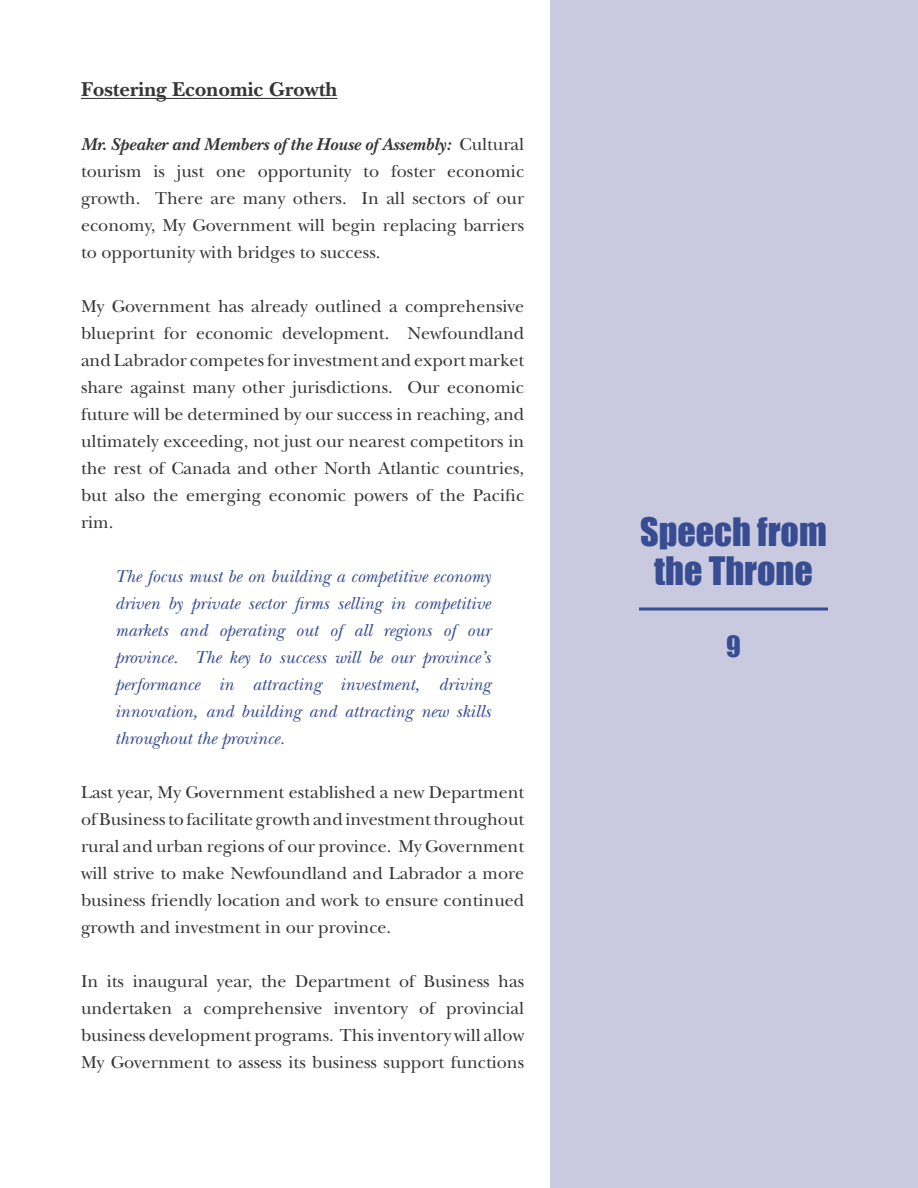
<style>
.page{position:relative;width:918px;height:1188px;background:#fff}
.page>*{position:absolute;margin:0;border:0;box-sizing:border-box;transform-origin:0 0}
.t1{font:36px/39px "Impact";color:#384c92;text-align:center}
.t2{font:27px "Impact";color:#384c92}
.t3{font:700 21px "New Baskerville";color:#373535}
.t4{font:18px/27px "New Baskerville";color:#373535;text-align:justify}
.t5{font:italic 18px/27px "New Baskerville";color:#384c92;text-align:justify}
.s1{font-weight:700;font-style:italic}
</style>
<div class="page">
<div style="left:550px;top:0;width:368px;height:1188px;background:#c9c9e0"></div>
<hr style="left:639px;top:608px;width:189px;height:2px;background:#384c92">
<hr style="left:81px;top:98px;width:256px;height:1px;background:#373535">
<p class="t3" style="left:81px;top:77px;width:258px">Fostering Economic Growth</p>
<p class="t4" style="left:81px;top:131px;width:445px"><span class="s1">Mr. Speaker and Members of the House of Assembly:</span> Cultural tourism is just one opportunity to foster economic growth. There are many others. In all sectors of our economy, My Government will begin replacing barriers to opportunity with bridges to success.</p>
<p class="t4" style="left:81px;top:293px;width:445px">My Government has already outlined a comprehensive blueprint for economic development. Newfoundland and Labrador competes for investment and export market share against many other jurisdictions. Our economic future will be determined by our success in reaching, and ultimately exceeding, not just our nearest competitors in the rest of Canada and other North Atlantic countries, but also the emerging economic powers of the Pacific rim.</p>
<p class="t5" style="left:115px;top:563px;width:377px">The focus must be on building a competitive economy driven by private sector firms selling in competitive markets and operating out of all regions of our province. The key to success will be our province’s performance in attracting investment, driving innovation, and building and attracting new skills throughout the province.</p>
<p class="t4" style="left:81px;top:779px;width:445px">Last year, My Government established a new Department of Business to facilitate growth and investment throughout rural and urban regions of our province. My Government will strive to make Newfoundland and Labrador a more business friendly location and work to ensure continued growth and investment in our province.</p>
<p class="t4" style="left:81px;top:968px;width:445px">In its inaugural year, the Department of Business has undertaken a comprehensive inventory of provincial business development programs. This inventory will allow My Government to assess its business support functions</p>
<h1 class="t1" style="left:640px;top:512px;width:188px">Speech from the Throne</h1>
<h2 class="t2" style="left:726px;top:625px;width:16px">9</h2>
</div>
